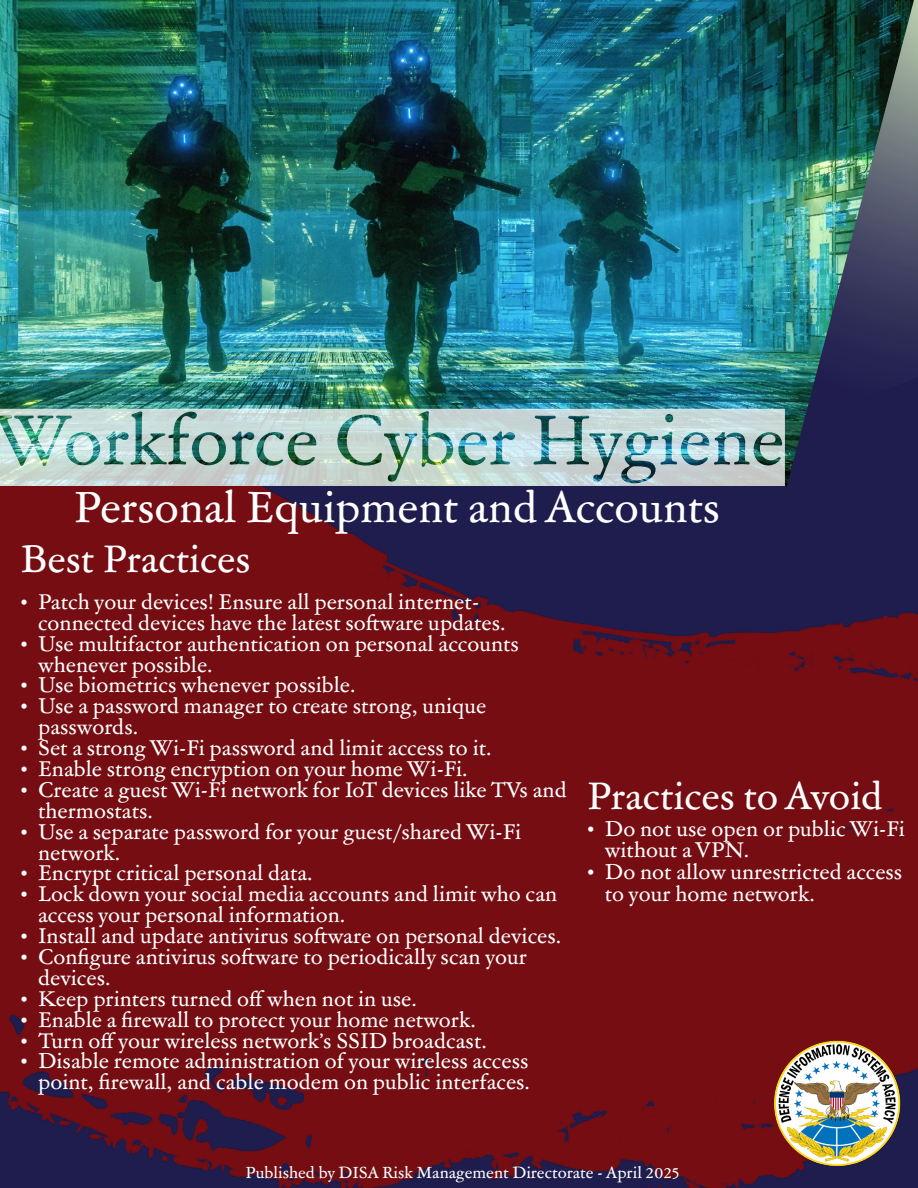
<style>
.page{position:relative;width:918px;height:1188px;background:#fff}
.page>*{position:absolute;margin:0;border:0;box-sizing:border-box;transform-origin:0 0}
.t1{font:42.75px "Garamond ATF Text";color:#fff}
.t2{font:37.5px "Garamond ATF Text";color:#fff}
.t3{font:20.85px/20.9px "Garamond ATF Text";color:#fff}
.t4{font:15.75px "Garamond ATF Text";color:#fff}
.s1{font-family:"Times New Roman"}
</style>
<div class="page">
<img style="left:0;top:486px;width:918px;height:702px">
<img style="left:325px;top:0;width:593px;height:502px">
<img style="left:0;top:0;width:914px;height:486px">
<img style="left:0;top:409px;width:785px;height:77px">
<img style="left:768px;top:1034px;width:138px;height:139px">
<h1 class="t1" style="left:74px;top:477px;width:648px">Personal Equipment and Accounts</h1>
<h2 class="t2" style="left:20px;top:532px;width:232px">Best Practices</h2>
<p class="t3" style="left:38px;top:590px;width:469px;text-indent:-18px"><span class="s1">•</span> Patch your devices! Ensure all personal internet&shy;connected devices have the latest software updates.</p>
<p class="t3" style="left:38px;top:632px;width:482px;text-indent:-18px"><span class="s1">•</span> Use multifactor authentication on personal accounts whenever possible.</p>
<p class="t3" style="left:20px;top:674px;width:337px"><span class="s1">•</span> Use biometrics whenever possible.</p>
<p class="t3" style="left:38px;top:695px;width:450px;text-indent:-18px"><span class="s1">•</span> Use a password manager to create strong, unique passwords.</p>
<p class="t3" style="left:20px;top:737px;width:473px"><span class="s1">•</span> Set a strong Wi-Fi password and limit access to it.</p>
<p class="t3" style="left:20px;top:757px;width:449px"><span class="s1">•</span> Enable strong encryption on your home Wi-Fi.</p>
<p class="t3" style="left:38px;top:778px;width:530px;text-indent:-18px"><span class="s1">•</span> Create a guest Wi-Fi network for IoT devices like TVs and thermostats.</p>
<p class="t3" style="left:38px;top:820px;width:485px;text-indent:-18px"><span class="s1">•</span> Use a separate password for your guest/shared Wi-Fi network.</p>
<p class="t3" style="left:20px;top:862px;width:294px"><span class="s1">•</span> Encrypt critical personal data.</p>
<p class="t3" style="left:38px;top:883px;width:521px;text-indent:-18px"><span class="s1">•</span> Lock down your social media accounts and limit who can access your personal information.</p>
<p class="t3" style="left:20px;top:925px;width:542px"><span class="s1">•</span> Install and update antivirus software on personal devices.</p>
<p class="t3" style="left:38px;top:945px;width:490px;text-indent:-18px"><span class="s1">•</span> Configure antivirus software to periodically scan your devices.</p>
<p class="t3" style="left:20px;top:987px;width:398px"><span class="s1">•</span> Keep printers turned off when not in use.</p>
<p class="t3" style="left:20px;top:1008px;width:457px"><span class="s1">•</span> Enable a firewall to protect your home network.</p>
<p class="t3" style="left:20px;top:1029px;width:468px"><span class="s1">•</span> Turn off your wireless network’s SSID broadcast.</p>
<p class="t3" style="left:20px;top:1050px;width:511px;text-align:right"><span class="s1">•</span> Disable remote administration of your wireless access point, firewall, and cable modem on public interfaces.</p>
<h2 class="t2" style="left:587px;top:769px;width:297px">Practices to Avoid</h2>
<p class="t3" style="left:605px;top:817px;width:301px;line-height:21.8px;text-indent:-18px"><span class="s1">•</span> Do not use open or public Wi-Fi without a VPN.</p>
<p class="t3" style="left:605px;top:860px;width:299px;line-height:21.8px;text-indent:-18px"><span class="s1">•</span> Do not allow unrestricted access to your home network.</p>
<p class="t4" style="left:245px;top:1161px;width:436px">Published by DISA Risk Management Directorate - April 2025</p>
</div>
